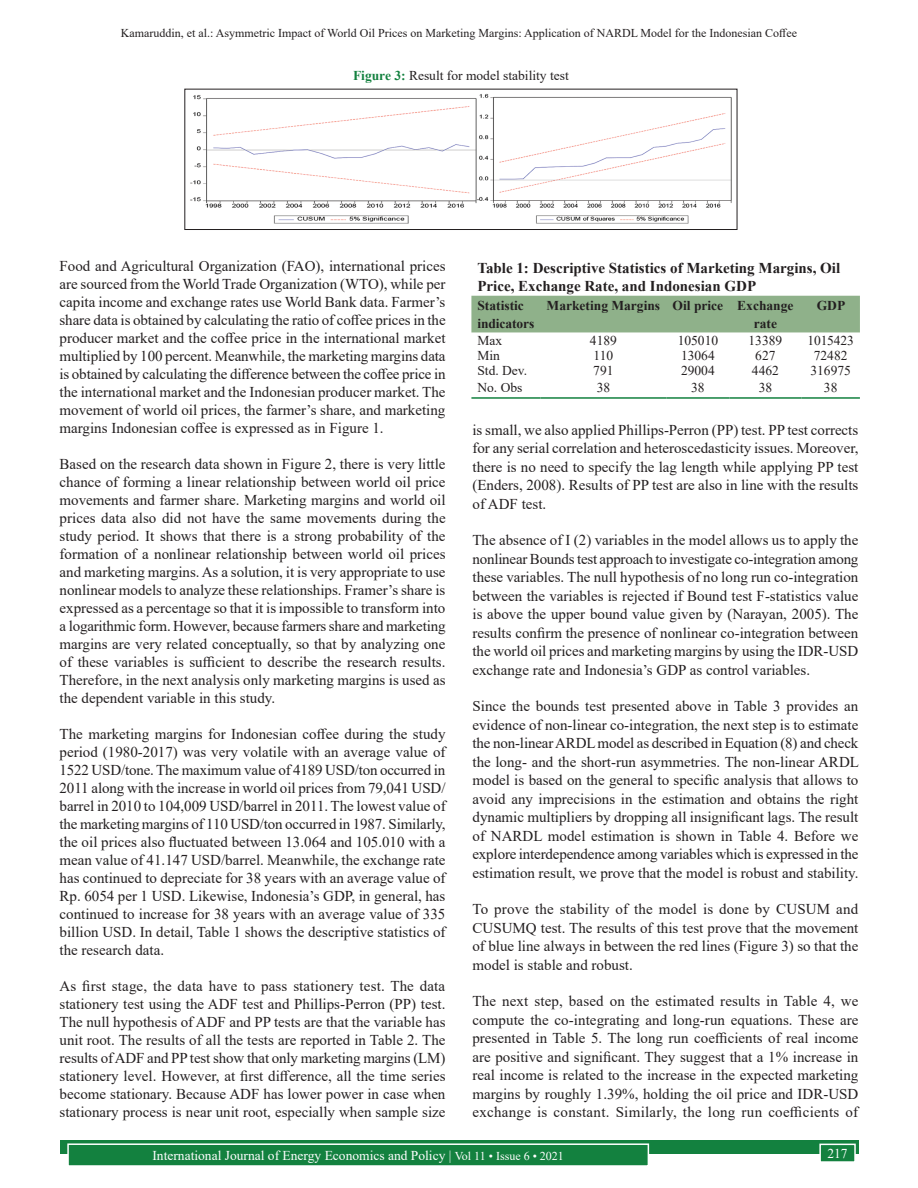
<style>
.page{position:relative;width:918px;height:1188px;background:#fff}
.page>*{position:absolute;margin:0;border:0;box-sizing:border-box;transform-origin:0 0}
.TX{font:15px/18px "Times New Roman";color:#231f20;text-align:justify}
.TT{font:700 15px/18px "Times New Roman";color:#231f20}
.TB{font:13.5px "Times New Roman";color:#231f20}
.t1{font:13.5px "Times New Roman";color:#fff}
.TCH{font:700 13.5px/18px "Times New Roman";color:#231f20}
.FGC{font:13.5px "Times New Roman";color:#231f20}
.TBL{font:13.5px "Times New Roman";color:#231f20}
.t2{font:12px "Times New Roman";color:#231f20}
.s1{font-weight:700;color:#13813f}
.s2{font-size:12px}
</style>
<div class="page">
<div style="left:60px;top:1140px;width:798px;height:13px;background:#13813f"></div>
<div style="left:68px;top:1144px;width:580px;height:22px;background:#13813f"></div>
<div style="left:67px;top:1143px;width:582px;height:24px;border:2px solid #fff"></div>
<div style="left:820px;top:1144px;width:35px;height:18px;background:#13813f"></div>
<div style="left:819px;top:1144px;width:37px;height:19px;border:2px solid #fff"></div>
<img style="left:190px;top:93px;width:542px;height:131px">
<div style="left:185px;top:89px;width:552px;height:141px;border:1px solid #231f20"></div>
<div style="left:471px;top:296px;width:389px;height:36px;background:#8fb18a"></div>
<hr style="left:471px;top:397px;width:69px;height:2px;background:#13813f">
<hr style="left:540px;top:397px;width:126px;height:2px;background:#13813f">
<hr style="left:666px;top:397px;width:63px;height:2px;background:#13813f">
<hr style="left:729px;top:397px;width:72px;height:2px;background:#13813f">
<hr style="left:801px;top:397px;width:59px;height:2px;background:#13813f">
<p class="t2" style="left:121px;top:25px;width:678px">Kamaruddin, et al.: Asymmetric Impact of World Oil Prices on Marketing Margins: Application of NARDL Model for the Indonesian Coffee</p>
<p class="FGC" style="left:353px;top:66px;width:217px"><span class="s1">Figure 3:</span> Result for model stability test</p>
<p class="TX" style="left:60px;top:257px;width:388px">Food and Agricultural Organization (FAO), international prices are sourced from the World Trade Organization (WTO), while per capita income and exchange rates use World Bank data. Farmer’s share data is obtained by calculating the ratio of coffee prices in the producer market and the coffee price in the international market multiplied by 100 percent. Meanwhile, the marketing margins data is obtained by calculating the difference between the coffee price in the international market and the Indonesian producer market. The movement of world oil prices, the farmer’s share, and marketing margins Indonesian coffee is expressed as in Figure 1.</p>
<p class="TX" style="left:60px;top:455px;width:388px">Based on the research data shown in Figure 2, there is very little chance of forming a linear relationship between world oil price movements and farmer share. Marketing margins and world oil prices data also did not have the same movements during the study period. It shows that there is a strong probability of the formation of a nonlinear relationship between world oil prices and marketing margins. As a solution, it is very appropriate to use nonlinear models to analyze these relationships. Framer’s share is expressed as a percentage so that it is impossible to transform into a logarithmic form. However, because farmers share and marketing margins are very related conceptually, so that by analyzing one of these variables is sufficient to describe the research results.<br>Therefore, in the next analysis only marketing margins is used as the dependent variable in this study.</p>
<p class="TX" style="left:60px;top:725px;width:388px">The marketing margins for Indonesian coffee during the study period (1980-2017) was very volatile with an average value of 1522 USD/tone. The maximum value of 4189 USD/ton occurred in 2011 along with the increase in world oil prices from 79,041 USD/ barrel in 2010 to 104,009 USD/barrel in 2011. The lowest value of the marketing margins of 110 USD/ton occurred in 1987. Similarly, the oil prices also fluctuated between 13.064 and 105.010 with a mean value of 41.147 USD/barrel. Meanwhile, the exchange rate has continued to depreciate for 38 years with an average value of Rp. 6054 per 1 USD. Likewise, Indonesia’s GDP, in general, has continued to increase for 38 years with an average value of 335 billion USD. In detail, Table 1 shows the descriptive statistics of the research data.</p>
<p class="TX" style="left:60px;top:977px;width:387px">As first stage, the data have to pass stationery test. The data stationery test using the ADF test and Phillips-Perron (PP) test.<br>The null hypothesis of ADF and PP tests are that the variable has unit root. The results of all the tests are reported in Table 2. The results of ADF and PP test show that only marketing margins (LM) stationery level. However, at first difference, all the time series become stationary. Because ADF has lower power in case when stationary process is near unit root, especially when sample size</p>
<p class="TT" style="left:477px;top:258px;width:364px">Table 1: Descriptive Statistics of Marketing Margins, Oil<br>Price, Exchange Rate, and Indonesian GDP</p>
<p class="TCH" style="left:477px;top:296px;width:59px">Statistic indicators</p>
<p class="TCH" style="left:547px;top:296px;width:115px">Marketing Margins</p>
<p class="TCH" style="left:673px;top:296px;width:52px">Oil price</p>
<p class="TCH" style="left:737px;top:296px;width:58px;text-align:center">Exchange rate</p>
<p class="TCH" style="left:817px;top:296px;width:30px">GDP</p>
<p class="TB" style="left:477px;top:331px;width:26px">Max</p>
<p class="TB" style="left:590px;top:331px;width:28px">4189</p>
<p class="TB" style="left:678px;top:331px;width:42px">105010</p>
<p class="TB" style="left:749px;top:331px;width:35px">13389</p>
<p class="TB" style="left:807px;top:331px;width:48px">1015423</p>
<p class="TB" style="left:477px;top:346px;width:24px">Min</p>
<p class="TB" style="left:594px;top:346px;width:21px">110</p>
<p class="TB" style="left:681px;top:346px;width:35px">13064</p>
<p class="TB" style="left:755px;top:346px;width:22px">627</p>
<p class="TB" style="left:814px;top:346px;width:35px">72482</p>
<p class="TB" style="left:477px;top:361px;width:51px">Std. Dev.</p>
<p class="TB" style="left:593px;top:361px;width:22px">791</p>
<p class="TB" style="left:681px;top:361px;width:35px">29004</p>
<p class="TB" style="left:752px;top:361px;width:29px">4462</p>
<p class="TB" style="left:810px;top:361px;width:42px">316975</p>
<p class="TBL" style="left:477px;top:378px;width:46px">No. Obs</p>
<p class="TBL" style="left:597px;top:378px;width:15px">38</p>
<p class="TBL" style="left:691px;top:378px;width:15px">38</p>
<p class="TBL" style="left:759px;top:378px;width:15px">38</p>
<p class="TBL" style="left:824px;top:378px;width:15px">38</p>
<p class="TX" style="left:472px;top:420px;width:388px;line-height:18.5px">is small, we also applied Phillips-Perron (PP) test. PP test corrects for any serial correlation and heteroscedasticity issues. Moreover, there is no need to specify the lag length while applying PP test (Enders, 2008). Results of PP test are also in line with the results of ADF test.</p>
<p class="TX" style="left:472px;top:531px;width:387px;line-height:18.5px">The absence of I (2) variables in the model allows us to apply the nonlinear Bounds test approach to investigate co-integration among these variables. The null hypothesis of no long run co-integration between the variables is rejected if Bound test F-statistics value is above the upper bound value given by (Narayan, 2005). The results confirm the presence of nonlinear co-integration between the world oil prices and marketing margins by using the IDR-USD exchange rate and Indonesia’s GDP as control variables.</p>
<p class="TX" style="left:472px;top:697px;width:388px;line-height:18.5px">Since the bounds test presented above in Table 3 provides an evidence of non-linear co-integration, the next step is to estimate the non-linear ARDL model as described in Equation (8) and check the long- and the short-run asymmetries. The non-linear ARDL model is based on the general to specific analysis that allows to avoid any imprecisions in the estimation and obtains the right dynamic multipliers by dropping all insignificant lags. The result of NARDL model estimation is shown in Table 4. Before we explore interdependence among variables which is expressed in the estimation result, we prove that the model is robust and stability.</p>
<p class="TX" style="left:472px;top:900px;width:387px;line-height:18.5px">To prove the stability of the model is done by CUSUM and CUSUMQ test. The results of this test prove that the movement of blue line always in between the red lines (Figure 3) so that the model is stable and robust.</p>
<p class="TX" style="left:472px;top:992px;width:388px;line-height:18.5px">The next step, based on the estimated results in Table 4, we compute the co-integrating and long-run equations. These are presented in Table 5. The long run coefficients of real income are positive and significant. They suggest that a 1% increase in real income is related to the increase in the expected marketing margins by roughly 1.39%, holding the oil price and IDR-USD exchange is constant. Similarly, the long run coefficients of</p>
<p class="t1" style="left:152px;top:1146px;width:413px">International Journal of Energy Economics and Policy | <span class="s2">Vol 11 • Issue 6 • 2021</span></p>
<p class="t1" style="left:827px;top:1144px;width:22px">217</p>
</div>
